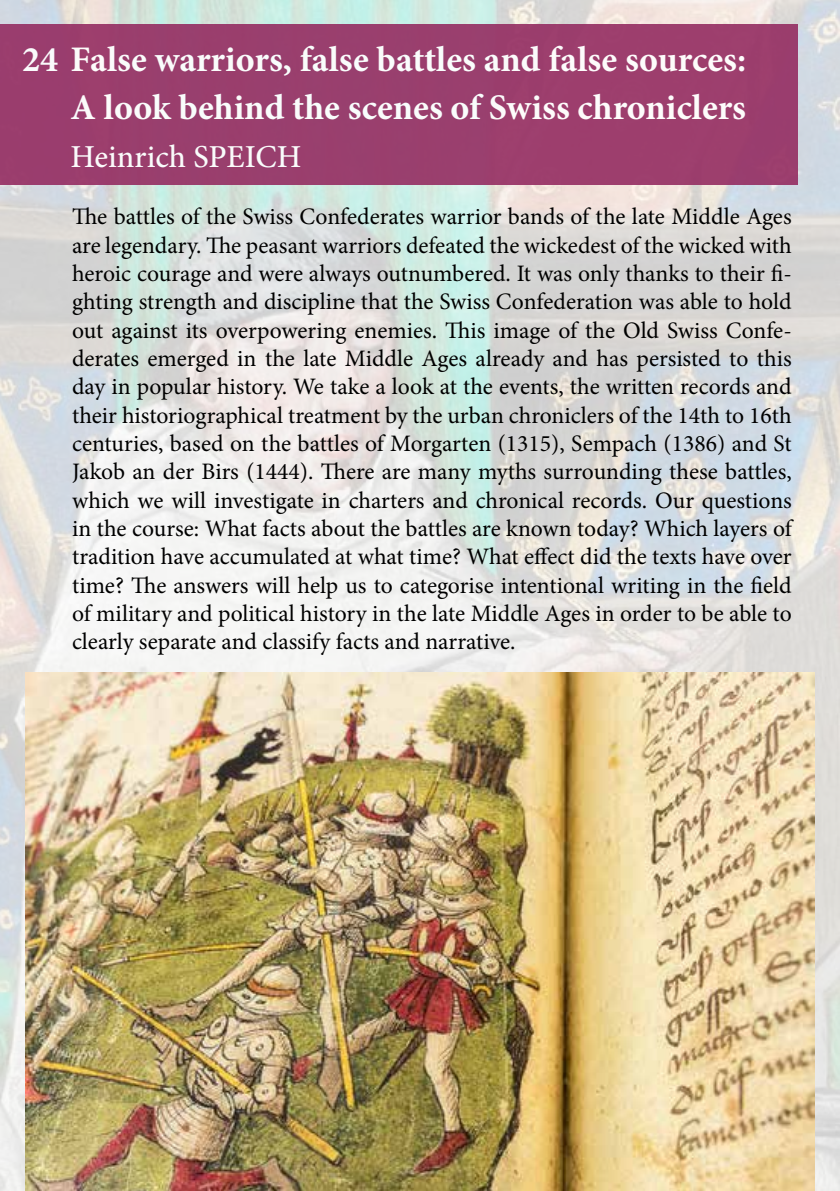
<style>
.page{position:relative;width:840px;height:1191px;background:#fff}
.page>*{position:absolute;margin:0;border:0;box-sizing:border-box;transform-origin:0 0}
.t1{font:700 36px/48px "Minion Pro";color:#fff;text-align:right}
.t2{font:500 32px "Minion Pro";color:#fff}
.t3{font:23.6px/28.4px "Minion Pro";letter-spacing:-.005em;color:#000;text-align:justify}
</style>
<div class="page">
<img style="left:0;top:0;width:839px;height:1191px">
<div style="left:0;top:24px;width:797px;height:160px;background:#9a3e6d"></div>
<img style="left:26px;top:672px;width:787px;height:519px">
<h1 class="t1" style="left:22px;top:35px;width:725px">24 False warriors, false battles and false sources:<br>A look behind the scenes of Swiss chroniclers</h1>
<h2 class="t2" style="left:71px;top:135px;width:232px">Heinrich SPEICH</h2>
<p class="t3" style="left:72px;top:203px;width:720px">The battles of the Swiss Confederates warrior bands of the late Middle Ages are legendary. The peasant warriors defeated the wickedest of the wicked with heroic courage and were always outnumbered. It was only thanks to their fi&shy;ghting strength and discipline that the Swiss Confederation was able to hold out against its overpowering enemies. This image of the Old Swiss Confe&shy;derates emerged in the late Middle Ages already and has persisted to this day in popular history. We take a look at the events, the written records and their historiographical treatment by the urban chroniclers of the 14th to 16th centuries, based on the battles of Morgarten (1315), Sempach (1386) and St Jakob an der Birs (1444). There are many myths surrounding these battles, which we will investigate in charters and chronical records. Our questions in the course: What facts about the battles are known today? Which layers of tradition have accumulated at what time? What effect did the texts have over time? The answers will help us to categorise intentional writing in the field of military and political history in the late Middle Ages in order to be able to clearly separate and classify facts and narrative.</p>
</div>
